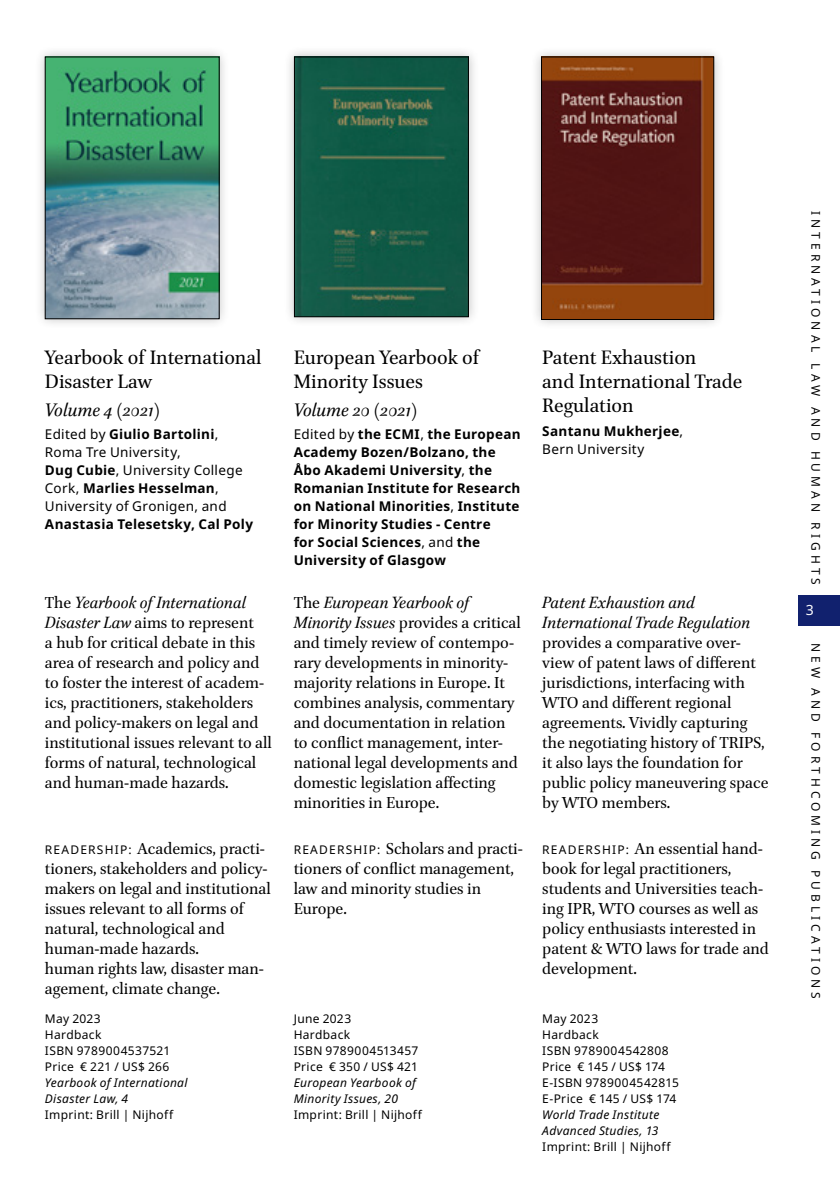
<style>
.page{position:relative;width:840px;height:1191px;background:#fff}
.page>*{position:absolute;margin:0;border:0;box-sizing:border-box;transform-origin:0 0}
.t1{font:22px/24px "Brill";color:#000}
.t2{font:italic 20px "Brill";color:#000}
.t3{font:18px/20px "Brill";color:#000}
.t4{font:italic 18px/20px "Brill";color:#000}
.t5{font:14px "Noto Sans";color:#fff}
.t6{font:700 13.6px/18px "Noto Sans";letter-spacing:.02em;color:#000}
.t7{font:13.6px/18px "Noto Sans";letter-spacing:.025em;color:#000}
.t8{font:12px/16px "Noto Sans";letter-spacing:.03em;color:#000}
.t9{font:italic 12px/16px "Noto Sans";letter-spacing:.025em;color:#000}
.t10{font:12px "Noto Sans";letter-spacing:.335em;color:#000}
.t11{font:12px "Noto Sans";letter-spacing:.325em;color:#000}
.s1{font-weight:700}
.s2{font-style:italic}
.s3{font-weight:400}
.s4{font-family:"Noto Sans";font-size:12px}
</style>
<div class="page">
<div style="left:797px;top:595px;width:42px;height:31px;background:#11216e"></div>
<div style="left:530px;top:46px;width:194px;height:285px;background:#000;opacity:.24"></div>
<img style="left:543px;top:59px;width:168px;height:259px">
<div style="left:541px;top:57px;width:172px;height:263px;border:1px solid #000"></div>
<div style="left:34px;top:46px;width:196px;height:284px;background:#000;opacity:.24"></div>
<img style="left:47px;top:59px;width:170px;height:258px">
<div style="left:45px;top:57px;width:174px;height:262px;border:1px solid #000"></div>
<div style="left:283px;top:46px;width:196px;height:282px;background:#000;opacity:.24"></div>
<img style="left:296px;top:59px;width:170px;height:256px">
<div style="left:294px;top:57px;width:174px;height:260px;border:1px solid #000"></div>
<p class="t1" style="left:45px;top:346px;width:218px">Yearbook of International<br>Disaster Law</p>
<p class="t2" style="left:45px;top:396px;width:117px">Volume 4 (2021)</p>
<p class="t7" style="left:45px;top:425px;width:199px">Edited by <span class="s1">Giulio Bartolini</span>,<br>Roma Tre University,<br><span class="s1">Dug Cubie</span>, University College<br>Cork, <span class="s1">Marlies Hesselman</span>,<br>University of Gronigen, and</p>
<p class="t6" style="left:45px;top:515px;width:209px">Anastasia Telesetsky, Cal Poly</p>
<p class="t3" style="left:45px;top:593px;width:228px">The <span class="s2">Yearbook of International<br>Disaster Law</span> aims to represent<br>a hub for critical debate in this area of research and policy and to foster the interest of academ&shy;ics, practitioners, stakeholders and policy-makers on legal and institutional issues relevant to all forms of natural, technological and human-made hazards.</p>
<p class="t1" style="left:293px;top:346px;width:186px">European Yearbook of<br>Minority Issues</p>
<p class="t2" style="left:293px;top:396px;width:125px">Volume 20 (2021)</p>
<p class="t6" style="left:293px;top:425px;width:228px"><span class="s3">Edited by</span> the ECMI<span class="s3">,</span> the European<br>Academy Bozen/Bolzano, the<br>Åbo Akademi University<span class="s3">,</span> the<br>Romanian Institute for Research on National Minorities<span class="s3">,</span> Institute for Minority Studies - Centre<br>for Social Sciences<span class="s3">, and</span> the<br>University of Glasgow</p>
<p class="t1" style="left:542px;top:346px;width:201px">Patent Exhaustion<br>and International Trade<br>Regulation</p>
<p class="t6" style="left:542px;top:421px;width:142px">Santanu Mukherjee<span class="s3">,<br>Bern University</span></p>
<p class="t3" style="left:293px;top:593px;width:228px">The <span class="s2">European Yearbook of<br>Minority Issues</span> provides a critical and timely review of contempo&shy;rary developments in minority&shy;majority relations in Europe. It combines analysis, commentary and documentation in relation to conflict management, inter&shy;national legal developments and domestic legislation affecting minorities in Europe.</p>
<p class="t4" style="left:542px;top:593px;width:209px">Patent Exhaustion and<br>International Trade Regulation</p>
<p class="t3" style="left:542px;top:633px;width:227px">provides a comparative over&shy;view of patent laws of different jurisdictions, interfacing with<br>WTO and different regional agreements. Vividly capturing the negotiating history of TRIPS, it also lays the foundation for public policy maneuvering space by WTO members.</p>
<p class="t3" style="left:45px;top:839px;width:227px"><span class="s4">READERSHIP:</span> Academics, practi&shy;tioners, stakeholders and policy&shy;makers on legal and institutional issues relevant to all forms of natural, technological and human-made hazards.<br>human rights law, disaster man&shy;agement, climate change.</p>
<p class="t3" style="left:542px;top:839px;width:228px"><span class="s4">READERSHIP:</span> An essential hand&shy;book for legal practitioners, students and Universities teach&shy;ing IPR, WTO courses as well as policy enthusiasts interested in patent &amp; WTO laws for trade and development.</p>
<p class="t3" style="left:293px;top:839px;width:230px"><span class="s4">READERSHIP:</span> Scholars and practi&shy;tioners of conflict management, law and minority studies in<br>Europe.</p>
<p class="t8" style="left:45px;top:1010px;width:127px">May 2023<br>Hardback<br>ISBN 9789004537521<br>Price € 221 / US$ 266</p>
<p class="t9" style="left:45px;top:1074px;width:144px">Yearbook of International<br>Disaster Law, 4</p>
<p class="t8" style="left:45px;top:1106px;width:130px">Imprint: Brill | Nijhoff</p>
<p class="t8" style="left:293px;top:1010px;width:126px">June 2023<br>Hardback<br>ISBN 9789004513457<br>Price € 350 / US$ 421</p>
<p class="t9" style="left:293px;top:1074px;width:124px">European Yearbook of<br>Minority Issues, 20</p>
<p class="t8" style="left:293px;top:1106px;width:130px">Imprint: Brill | Nijhoff</p>
<p class="t8" style="left:542px;top:1010px;width:138px">May 2023<br>Hardback<br>ISBN 9789004542808<br>Price € 145 / US$ 174<br>E-ISBN 9789004542815<br>E-Price € 145 / US$ 174</p>
<p class="t9" style="left:542px;top:1106px;width:118px">World Trade Institute<br>Advanced Studies, 13</p>
<p class="t8" style="left:542px;top:1138px;width:130px">Imprint: Brill | Nijhoff</p>
<p class="t10" style="left:823px;top:211px;width:375px;rotate:90deg">INTERNATIONAL LAW AND HUMAN RIGHTS</p>
<p class="t5" style="left:805px;top:601px;width:10px">3</p>
<p class="t11" style="left:823px;top:643px;width:358px;rotate:90deg">NEW AND FORTHCOMING PUBLICATIONS</p>
</div>
